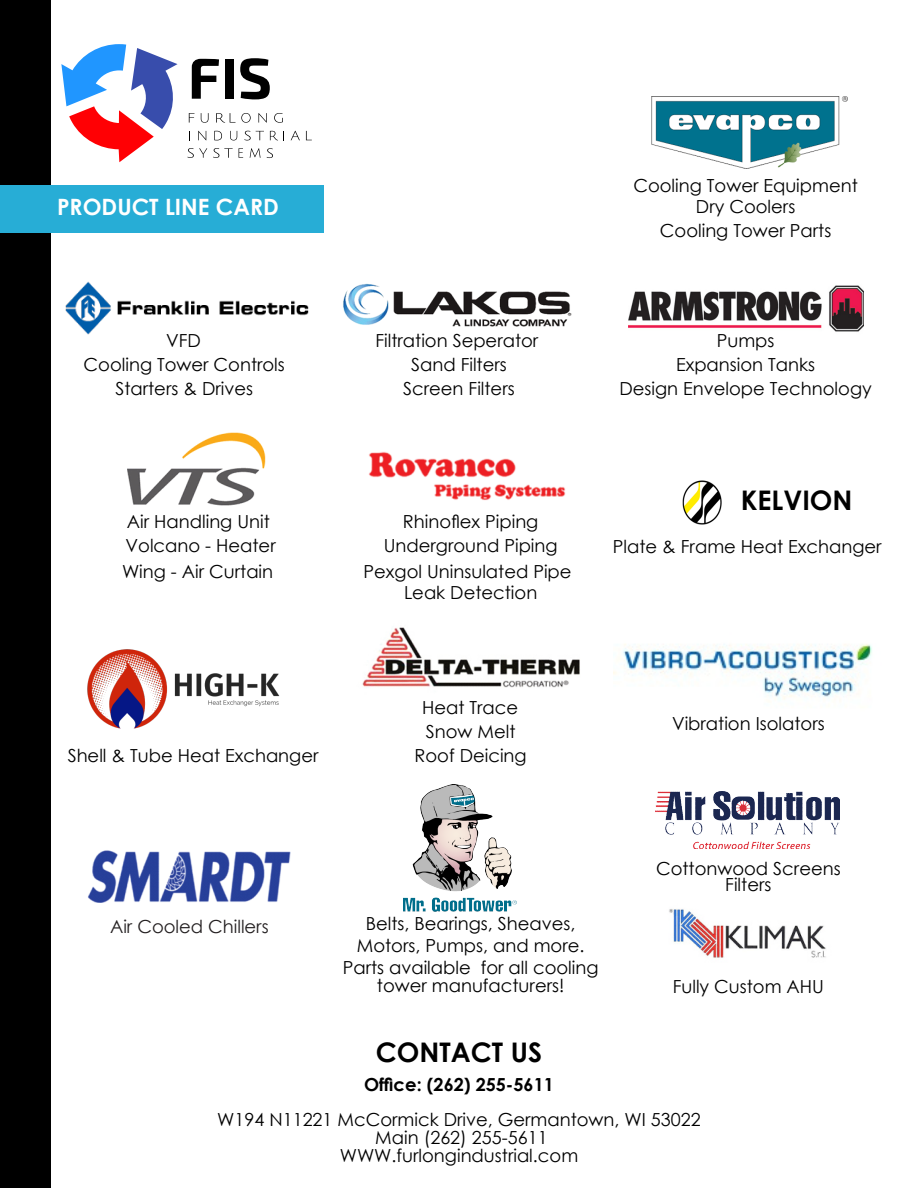
<style>
.page{position:relative;width:918px;height:1188px;background:#fff}
.page>*{position:absolute;margin:0;border:0;box-sizing:border-box;transform-origin:0 0}
.t1{font:700 27px "Century Gothic";color:#000}
.t2{font:700 22.5px "Century Gothic";color:#fff}
.t3{font:18px/23.5px "Century Gothic";color:#000;text-align:center}
.t4{font:700 18px "Century Gothic";color:#000}
.t5{font:18px "Century Gothic";color:#231f20}
</style>
<div class="page">
<img style="left:669px;top:909px;width:157px;height:50px">
<img style="left:362px;top:627px;width:218px;height:61px">
<img style="left:613px;top:644px;width:259px;height:161px">
<img style="left:682px;top:480px;width:40px;height:45px">
<img style="left:88px;top:850px;width:203px;height:53px">
<img style="left:403px;top:785px;width:114px;height:127px">
<img style="left:656px;top:792px;width:183px;height:57px">
<div style="left:0;top:0;width:51px;height:1188px;background:#000"></div>
<div style="left:0;top:185px;width:324px;height:48px;background:#27add6"></div>
<img style="left:127px;top:432px;width:139px;height:74px">
<img style="left:628px;top:285px;width:235px;height:47px">
<img style="left:369px;top:451px;width:197px;height:50px">
<img style="left:66px;top:281px;width:242px;height:53px">
<img style="left:88px;top:649px;width:192px;height:80px">
<img style="left:343px;top:283px;width:229px;height:44px">
<img style="left:651px;top:96px;width:197px;height:72px">
<svg style="left:61px;top:44px;width:117px;height:118px"></svg>
<svg style="left:192px;top:59px;width:27px;height:40px"></svg>
<div style="left:225px;top:59px;width:9px;height:40px;background:#000"></div>
<svg style="left:240px;top:58px;width:30px;height:41px"></svg>
<svg style="left:189px;top:113px;width:5px;height:10px"></svg>
<svg style="left:201px;top:113px;width:8px;height:10px"></svg>
<svg style="left:216px;top:113px;width:35px;height:10px"></svg>
<svg style="left:258px;top:113px;width:9px;height:10px"></svg>
<svg style="left:274px;top:113px;width:9px;height:10px"></svg>
<svg style="left:198px;top:131px;width:8px;height:9px"></svg>
<svg style="left:214px;top:131px;width:8px;height:9px"></svg>
<svg style="left:230px;top:131px;width:7px;height:9px"></svg>
<svg style="left:244px;top:131px;width:20px;height:9px"></svg>
<svg style="left:270px;top:131px;width:8px;height:9px"></svg>
<svg style="left:291px;top:131px;width:9px;height:9px"></svg>
<svg style="left:306px;top:131px;width:6px;height:9px"></svg>
<svg style="left:239px;top:148px;width:4px;height:10px"></svg>
<svg style="left:250px;top:148px;width:11px;height:10px"></svg>
<svg style="left:187px;top:148px;width:20px;height:10px"></svg>
<svg style="left:213px;top:148px;width:20px;height:10px"></svg>
<svg style="left:267px;top:148px;width:6px;height:10px"></svg>
<p class="t2" style="left:57px;top:198px;width:223px">PRODUCT LINE CARD</p>
<p class="t3" style="left:84px;top:331px;width:203px">VFD<br>Cooling Tower Controls<br>Starters &amp; Drives</p>
<p class="t3" style="left:127px;top:511px;width:144px">Air Handling Unit</p>
<p class="t3" style="left:122px;top:561px;width:153px">Wing - Air Curtain</p>
<p class="t3" style="left:126px;top:535px;width:152px">Volcano - Heater</p>
<p class="t3" style="left:376px;top:331px;width:164px">Filtration Seperator<br>Sand Filters<br>Screen Filters</p>
<p class="t3" style="left:403px;top:511px;width:137px">Rhinoflex Piping</p>
<p class="t3" style="left:633px;top:176px;width:226px;line-height:21px">Cooling Tower Equipment<br>Dry Coolers</p>
<p class="t3" style="left:660px;top:220px;width:173px">Cooling Tower Parts</p>
<p class="t3" style="left:620px;top:331px;width:254px">Pumps<br>Expansion Tanks<br>Design Envelope Technology</p>
<h1 class="t1" style="left:741px;top:489px;width:113px">KELVION</h1>
<p class="t3" style="left:384px;top:535px;width:175px">Underground Piping</p>
<p class="t3" style="left:613px;top:536px;width:270px">Plate &amp; Frame Heat Exchanger</p>
<p class="t3" style="left:364px;top:562px;width:209px;line-height:21.5px">Pexgol Uninsulated Pipe<br>Leak Detection</p>
<p class="t3" style="left:68px;top:745px;width:252px">Shell &amp; Tube Heat Exchanger</p>
<p class="t3" style="left:422px;top:697px;width:98px">Heat Trace</p>
<p class="t3" style="left:415px;top:745px;width:114px">Roof Deicing</p>
<p class="t3" style="left:426px;top:721px;width:91px">Snow Melt</p>
<p class="t5" style="left:110px;top:919px;width:160px">Air Cooled Chillers</p>
<p class="t3" style="left:343px;top:914px;width:257px;line-height:22px">Belts, Bearings, Sheaves,<br>Motors, Pumps, and more.<br>Parts available for all cooling</p>
<p class="t3" style="left:377px;top:975px;width:189px">tower manufacturers!</p>
<h1 class="t1" style="left:376px;top:1042px;width:168px">CONTACT US</h1>
<p class="t4" style="left:364px;top:1078px;width:191px">Office: (262) 255-5611</p>
<p class="t3" style="left:672px;top:713px;width:154px">Vibration Isolators</p>
<p class="t3" style="left:656px;top:858px;width:186px">Cottonwood Screens</p>
<p class="t3" style="left:725px;top:874px;width:48px">Filters</p>
<p class="t3" style="left:673px;top:976px;width:153px">Fully Custom AHU</p>
<p class="t3" style="left:217px;top:1112px;width:485px;line-height:18px">W194 N11221 McCormick Drive, Germantown, WI 53022<br>Main (262) 255-5611<br>WWW.furlongindustrial.com</p>
</div>
